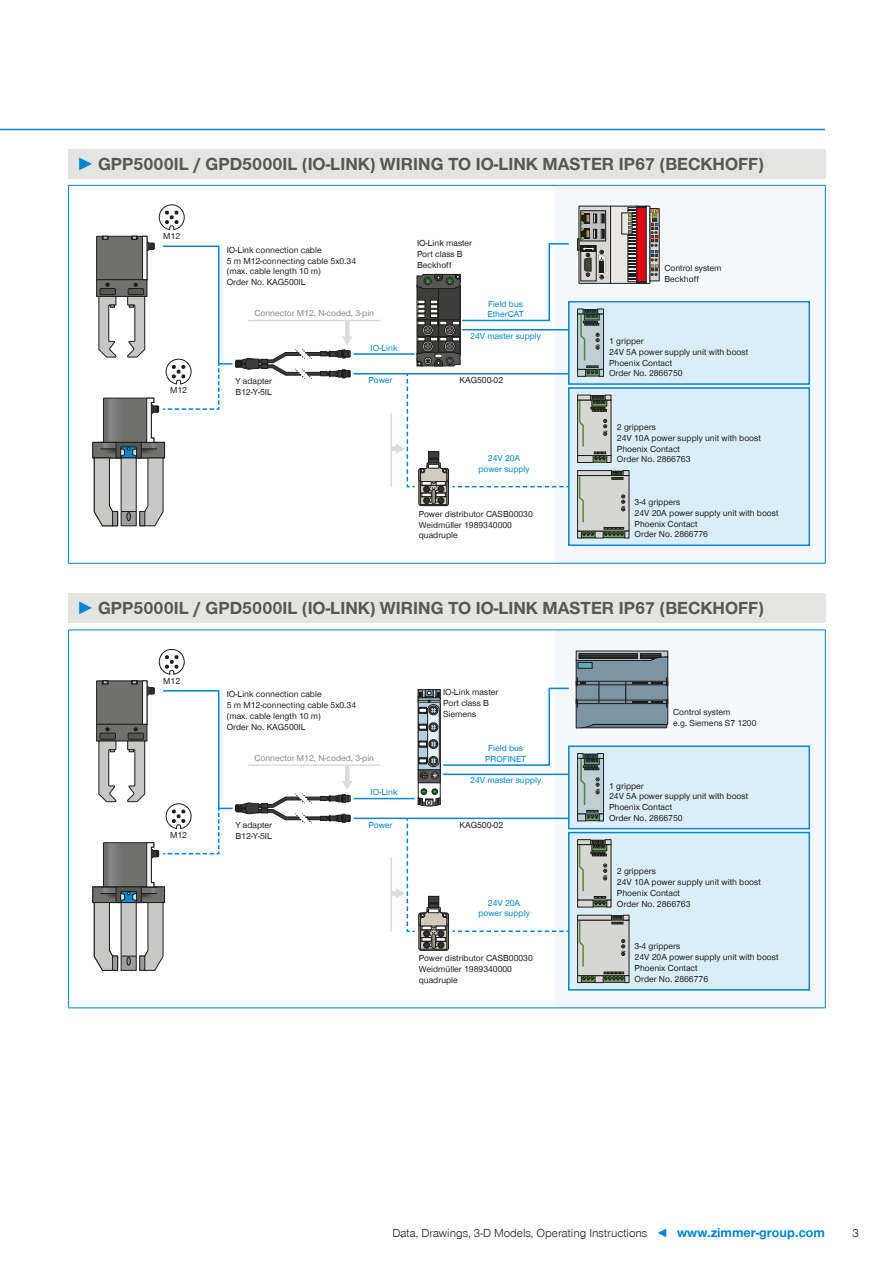
<style>
.page{position:relative;width:893px;height:1263px;background:#fff}
.page>*{position:absolute;margin:0;border:0;box-sizing:border-box;transform-origin:0 0}
.t1{font:700 18px "Zimmer Group Sans Global";color:#575756}
.CB_AF_Seitenzahl_rec{font:300 12px "Zimmer Group Sans Global";color:#1d1d1b}
.t2{font:9px/10.8px "Zimmer Group Sans Global";color:#1d1d1b}
.t3{font:9px/10.8px "Zimmer Group Sans Global";color:#0086ce;text-align:center}
.t4{font:9px "Zimmer Group Sans Global";color:#878787}
.t5{font:9px "Zimmer Group Sans";color:#1d1d1b}
.s1{font-family:"Zimmer Group Sans";color:#0086ce}
.s2{color:#0086ce}
.s3{font-weight:700;font-size:13.5px;color:#0086ce}
</style>
<div class="page">
<hr style="left:0;top:129px;width:825px;height:1px;background:#0086ce">
<div style="left:68px;top:149px;width:757px;height:30px;background:#e4e4e3"></div>
<hr style="left:68px;top:185px;width:758px;height:1px;background:#0086ce">
<hr style="left:68px;top:186px;width:1px;height:377px;background:#0086ce">
<hr style="left:825px;top:186px;width:1px;height:377px;background:#0086ce">
<hr style="left:68px;top:563px;width:758px;height:1px;background:#0086ce">
<hr style="left:825px;top:149px;width:1px;height:30px;background:#e4e4e3">
<div style="left:555px;top:186px;width:270px;height:377px;background:#f3f9fc"></div>
<div style="left:569px;top:388px;width:240px;height:157px;background:#dbedf7"></div>
<div style="left:568px;top:387px;width:242px;height:159px;border:2px solid #0086ce"></div>
<div style="left:610px;top:206px;width:27px;height:77px;background:#e9e8e6"></div>
<div style="left:621px;top:213px;width:11px;height:21px;border:1px solid #1d1d1b"></div>
<svg style="left:628px;top:206px;width:32px;height:78px;background:#915959"></svg>
<svg style="left:577px;top:206px;width:34px;height:78px;background:#8e8d89"></svg>
<svg style="left:577px;top:395px;width:34px;height:68px;background:#a4a8a1"></svg>
<svg style="left:577px;top:470px;width:52px;height:68px;background:#b2b5b0"></svg>
<svg style="left:159px;top:204px;width:26px;height:26px"></svg>
<hr style="left:354px;top:353px;width:61px;height:2px;background:#0086ce">
<svg style="left:92px;top:236px;width:260px;height:290px"></svg>
<div style="left:128px;top:289px;width:16px;height:6px;background:#575756"></div>
<div style="left:128px;top:288px;width:16px;height:7px;border:1px solid #1d1d1b"></div>
<hr style="left:248px;top:320px;width:132px;height:1px;background:#dbdbdb">
<svg style="left:417px;top:243px;width:153px;height:123px"></svg>
<hr style="left:354px;top:373px;width:215px;height:1px;background:#0086ce">
<div style="left:419px;top:468px;width:30px;height:38px;border:1px solid #1d1d1b;border-radius:2px"></div>
<div style="left:419px;top:468px;width:30px;height:14px;border:1px solid #1d1d1b;border-radius:2px"></div>
<div style="left:420px;top:479px;width:27px;height:27px;border:1px solid #1d1d1b"></div>
<hr style="left:390px;top:413px;width:2px;height:74px;background:#dbdbdb">
<svg style="left:391px;top:374px;width:56px;height:131px"></svg>
<svg style="left:453px;top:486px;width:116px;height:1px"></svg>
<svg style="left:571px;top:304px;width:236px;height:78px;background:#d1e3ec"></svg>
<div style="left:568px;top:301px;width:242px;height:84px;border:2px solid #0086ce"></div>
<div style="left:68px;top:593px;width:757px;height:30px;background:#e4e4e3"></div>
<hr style="left:68px;top:629px;width:758px;height:1px;background:#0086ce">
<hr style="left:68px;top:630px;width:1px;height:377px;background:#0086ce">
<hr style="left:825px;top:630px;width:1px;height:377px;background:#0086ce">
<hr style="left:68px;top:1007px;width:758px;height:1px;background:#0086ce">
<hr style="left:825px;top:593px;width:1px;height:30px;background:#e4e4e3">
<div style="left:555px;top:630px;width:270px;height:377px;background:#f3f9fc"></div>
<div style="left:569px;top:832px;width:240px;height:158px;background:#dbedf7"></div>
<div style="left:568px;top:832px;width:242px;height:158px;border:2px solid #0086ce"></div>
<hr style="left:354px;top:798px;width:61px;height:1px;background:#0086ce">
<svg style="left:92px;top:649px;width:260px;height:322px"></svg>
<div style="left:128px;top:733px;width:16px;height:6px;background:#575756"></div>
<div style="left:128px;top:733px;width:16px;height:6px;border:1px solid #1d1d1b"></div>
<hr style="left:248px;top:764px;width:132px;height:2px;background:#dbdbdb">
<hr style="left:354px;top:817px;width:215px;height:2px;background:#0086ce">
<hr style="left:390px;top:857px;width:2px;height:74px;background:#dbdbdb">
<div style="left:569px;top:746px;width:240px;height:83px;background:#dbedf7"></div>
<div style="left:568px;top:745px;width:242px;height:84px;border:2px solid #0086ce"></div>
<svg style="left:391px;top:651px;width:277px;height:332px"></svg>
<div style="left:578px;top:662px;width:14px;height:6px;background:#5fafba"></div>
<div style="left:578px;top:662px;width:14px;height:6px;border:1px solid #1d1d1b"></div>
<p class="t1" style="left:77px;top:153px;width:688px"><span class="s1">►</span> GPP5000IL / GPD5000IL (IO-LINK) WIRING TO IO-LINK MASTER IP67 (BECKHOFF)</p>
<p class="t5" style="left:163px;top:230px;width:18px">M12</p>
<p class="t5" style="left:170px;top:384px;width:18px">M12</p>
<p class="t2" style="left:227px;top:244px;width:131px">IO-Link connection cable<br>5 m M12-connecting cable 5x0.34 (max. cable length 10 m)<br>Order No. KAG500IL</p>
<p class="t4" style="left:254px;top:308px;width:121px">Connector M12, N-coded, 3-pin</p>
<p class="t2" style="left:235px;top:375px;width:38px">Y adapter<br>B12-Y-5IL</p>
<p class="t3" style="left:371px;top:342px;width:28px">IO-Link</p>
<p class="t3" style="left:369px;top:374px;width:25px">Power</p>
<p class="t2" style="left:417px;top:238px;width:57px">IO-Link master<br>Port class B<br>Beckhoff</p>
<p class="t3" style="left:488px;top:298px;width:38px;text-align:left">Field bus<br>EtherCAT</p>
<p class="t3" style="left:470px;top:330px;width:72px">24V master supply</p>
<p class="t5" style="left:460px;top:374px;width:45px">KAG500-02</p>
<p class="t3" style="left:478px;top:452px;width:53px">24V 20A power supply</p>
<p class="t2" style="left:419px;top:508px;width:116px">Power distributor CASB00030<br>Weidmüller 1989340000 quadruple</p>
<p class="t2" style="left:664px;top:262px;width:59px">Control system<br>Beckhoff</p>
<p class="t2" style="left:609px;top:335px;width:141px">1 gripper<br>24V 5A power supply unit with boost<br>Phoenix Contact<br>Order No. 2866750</p>
<p class="t2" style="left:617px;top:421px;width:145px">2 grippers<br>24V 10A power supply unit with boost<br>Phoenix Contact<br>Order No. 2866763</p>
<p class="t2" style="left:635px;top:496px;width:145px">3-4 grippers<br>24V 20A power supply unit with boost<br>Phoenix Contact<br>Order No. 2866776</p>
<p class="t1" style="left:77px;top:597px;width:688px"><span class="s1">►</span> GPP5000IL / GPD5000IL (IO-LINK) WIRING TO IO-LINK MASTER IP67 (BECKHOFF)</p>
<p class="t5" style="left:163px;top:675px;width:18px">M12</p>
<p class="t5" style="left:170px;top:829px;width:18px">M12</p>
<p class="t2" style="left:227px;top:689px;width:131px">IO-Link connection cable<br>5 m M12-connecting cable 5x0.34 (max. cable length 10 m)<br>Order No. KAG500IL</p>
<p class="t4" style="left:254px;top:752px;width:121px">Connector M12, N-coded, 3-pin</p>
<p class="t2" style="left:443px;top:687px;width:57px">IO-Link master<br>Port class B<br>Siemens</p>
<p class="t3" style="left:485px;top:743px;width:43px">Field bus<br>PROFINET</p>
<p class="t3" style="left:470px;top:775px;width:72px">24V master supply</p>
<p class="t3" style="left:371px;top:787px;width:28px">IO-Link</p>
<p class="t2" style="left:235px;top:820px;width:38px">Y adapter<br>B12-Y-5IL</p>
<p class="t3" style="left:369px;top:819px;width:25px">Power</p>
<p class="t5" style="left:460px;top:818px;width:45px">KAG500-02</p>
<p class="t3" style="left:479px;top:897px;width:53px">24V 20A power supply</p>
<p class="t2" style="left:419px;top:953px;width:116px">Power distributor CASB00030<br>Weidmüller 1989340000 quadruple</p>
<p class="t2" style="left:673px;top:707px;width:85px">Control system<br>e.g. Siemens S7 1200</p>
<p class="t2" style="left:609px;top:780px;width:141px">1 gripper<br>24V 5A power supply unit with boost<br>Phoenix Contact<br>Order No. 2866750</p>
<p class="t2" style="left:617px;top:866px;width:145px">2 grippers<br>24V 10A power supply unit with boost<br>Phoenix Contact<br>Order No. 2866763</p>
<p class="t2" style="left:635px;top:941px;width:145px">3-4 grippers<br>24V 20A power supply unit with boost<br>Phoenix Contact<br>Order No. 2866776</p>
<p class="CB_AF_Seitenzahl_rec" style="left:392px;top:1226px;width:434px">Data, Drawings, 3-D Models, Operating Instructions <span class="s2">◄</span> <span class="s3">www.zimmer-group.com</span></p>
<p class="CB_AF_Seitenzahl_rec" style="left:852px;top:1226px;width:8px">3</p>
</div>
